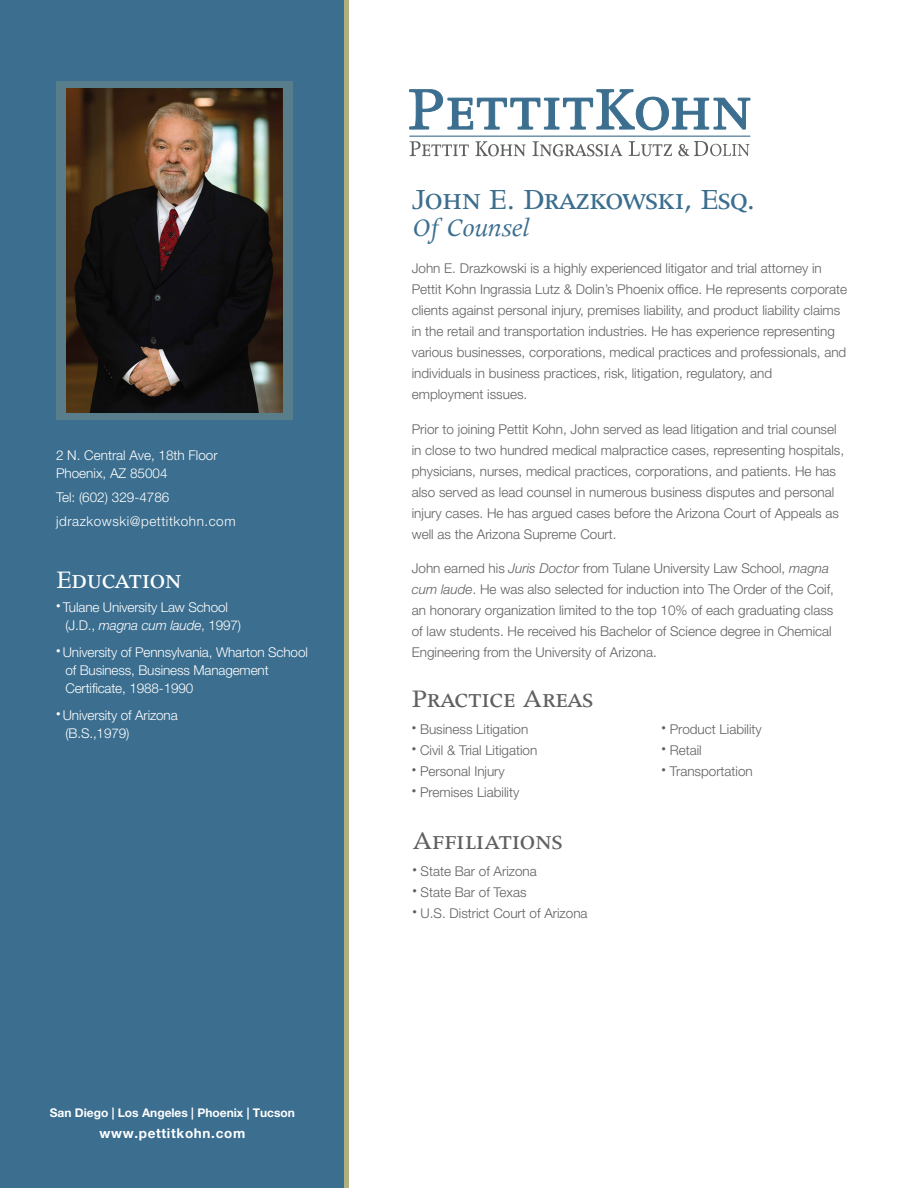
<style>
.page{position:relative;width:918px;height:1188px;background:#fff}
.page>*{position:absolute;margin:0;border:0;box-sizing:border-box;transform-origin:0 0}
.t1{font:33px "Apollo MT SC";letter-spacing:-.01em;color:#3b6e8f}
.t2{font:28.5px "Apollo MT SC";color:#5f6062}
.t3{font:28.5px "Apollo MT SC";letter-spacing:-.005em;color:#fff}
.t4{font:28.5px "Apollo MT Italic Os F";letter-spacing:-.01em;color:#3b6e8f}
.t5{font:300 13.5px/21px "Helvetica Neue";color:#5f6062}
.t6{font:300 13.5px/18px "Helvetica Neue";letter-spacing:-.01em;color:#fff}
.t7{font:300 13.5px/24px "Helvetica Neue";letter-spacing:.04em;color:#fff}
.t8{font:700 13.5px "Helvetica Neue";letter-spacing:.05em;color:#fff}
.t9{font:700 12px "Helvetica Neue";color:#fff}
.s1{font-style:italic}
</style>
<div class="page">
<div style="left:0;top:0;width:348px;height:1188px;background:#3b6e8f"></div>
<div style="left:56px;top:81px;width:237px;height:339px;background:#577e8a"></div>
<div style="left:344px;top:0;width:5px;height:1188px;background:#b0af7e"></div>
<svg style="left:410px;top:141px;width:59px;height:15px"></svg>
<svg style="left:475px;top:141px;width:51px;height:15px"></svg>
<svg style="left:532px;top:141px;width:90px;height:15px"></svg>
<svg style="left:629px;top:141px;width:43px;height:15px"></svg>
<svg style="left:409px;top:89px;width:341px;height:41px"></svg>
<hr style="left:409px;top:136px;width:341px;height:1px;background:#3b6e8f">
<svg style="left:678px;top:141px;width:72px;height:15px"></svg>
<img style="left:66px;top:89px;width:216px;height:324px">
<p class="t6" style="left:56px;top:446px;width:163px">2 N. Central Ave, 18th Floor<br>Phoenix, AZ 85004</p>
<p class="t7" style="left:56px;top:485px;width:181px">Tel: (602) 329-4786 jdrazkowski@pettitkohn.com</p>
<h2 class="t3" style="left:56px;top:566px;width:127px">Education</h2>
<p class="t6" style="left:65px;top:598px;width:177px;text-indent:-9px"><sup>•</sup> Tulane University Law School (J.D., <span class="s1">magna cum laude</span>, 1997)</p>
<p class="t6" style="left:65px;top:643px;width:244px;text-indent:-9px"><sup>•</sup> University of Pennsylvania, Wharton School of Business, Business Management<br>Certificate, 1988-1990</p>
<p class="t6" style="left:65px;top:706px;width:114px;text-indent:-9px"><sup>•</sup> University of Arizona (B.S.,1979)</p>
<p class="t9" style="left:50px;top:1106px;width:247px">San Diego | Los Angeles | Phoenix | Tucson</p>
<p class="t8" style="left:99px;top:1125px;width:147px">www.pettitkohn.com</p>
<h1 class="t1" style="left:412px;top:183px;width:345px">John E. Drazkowski, Esq.</h1>
<h2 class="t4" style="left:412px;top:213px;width:120px">Of Counsel</h2>
<p class="t5" style="left:412px;top:258px;width:437px">John E. Drazkowski is a highly experienced litigator and trial attorney in Pettit Kohn Ingrassia Lutz &amp; Dolin’s Phoenix office. He represents corporate clients against personal injury, premises liability, and product liability claims in the retail and transportation industries. He has experience representing various businesses, corporations, medical practices and professionals, and individuals in business practices, risk, litigation, regulatory, and employment issues.</p>
<p class="t5" style="left:412px;top:418px;width:434px">Prior to joining Pettit Kohn, John served as lead litigation and trial counsel in close to two hundred medical malpractice cases, representing hospitals, physicians, nurses, medical practices, corporations, and patients. He has also served as lead counsel in numerous business disputes and personal injury cases. He has argued cases before the Arizona Court of Appeals as well as the Arizona Supreme Court.</p>
<p class="t5" style="left:412px;top:558px;width:424px">John earned his <span class="s1">Juris Doctor</span> from Tulane University Law School, <span class="s1">magna cum laude</span>. He was also selected for induction into The Order of the Coif, an honorary organization limited to the top 10% of each graduating class of law students. He received his Bachelor of Science degree in Chemical Engineering from the University of Arizona.</p>
<h2 class="t2" style="left:412px;top:684px;width:183px">Practice Areas</h2>
<p class="t5" style="left:412px;top:718px;width:118px"><sup>•</sup> Business Litigation</p>
<p class="t5" style="left:662px;top:718px;width:102px"><sup>•</sup> Product Liability</p>
<p class="t5" style="left:412px;top:739px;width:127px"><sup>•</sup> Civil &amp; Trial Litigation</p>
<p class="t5" style="left:662px;top:739px;width:42px"><sup>•</sup> Retail</p>
<p class="t5" style="left:412px;top:760px;width:95px"><sup>•</sup> Personal Injury</p>
<p class="t5" style="left:662px;top:760px;width:93px"><sup>•</sup> Transportation</p>
<p class="t5" style="left:412px;top:781px;width:109px"><sup>•</sup> Premises Liability</p>
<h2 class="t2" style="left:412px;top:827px;width:152px">Affiliations</h2>
<p class="t5" style="left:412px;top:860px;width:126px"><sup>•</sup> State Bar of Arizona</p>
<p class="t5" style="left:412px;top:881px;width:116px"><sup>•</sup> State Bar of Texas</p>
<p class="t5" style="left:412px;top:902px;width:177px"><sup>•</sup> U.S. District Court of Arizona</p>
</div>
